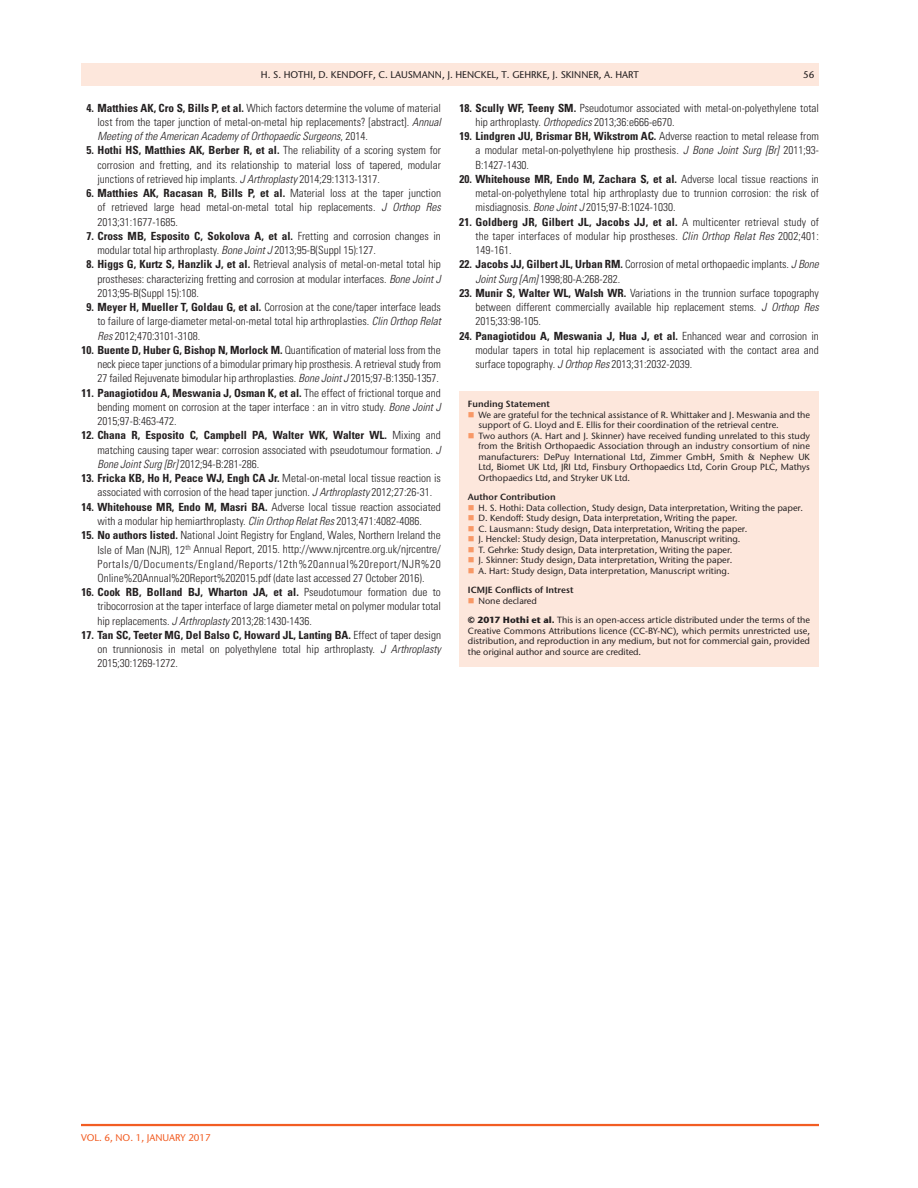
<style>
.page{position:relative;width:918px;height:1188px;background:#fff}
.page>*{position:absolute;margin:0;border:0;box-sizing:border-box;transform-origin:0 0}
.t1{font:300 condensed 11.25px/14.2px "Univers LT Std";color:#231f20;text-align:justify}
.t2{font:500 9.75px "Stone Sans ITC Pro";color:#231f20}
.t3{font:500 9.75px "Stone Sans ITC Pro";color:#f25d23}
.t4{font:500 9px/10.5px "Stone Sans ITC Pro";color:#231f20}
.t5{font:600 9px "Stone Sans ITC Pro";color:#231f20}
.s1{font-weight:700}
.s2{font-style:italic}
</style>
<div class="page">
<div style="left:81px;top:63px;width:738px;height:23px;background:#fde7dc"></div>
<hr style="left:81px;top:1124px;width:738px;height:2px;background:#f25d23">
<div style="left:459px;top:391px;width:360px;height:276px;background:#fde7dc"></div>
<p class="t2" style="left:261px;top:68px;width:380px">H. S. Hoth i, D. Kendoff, C. Lausmann, J. Henckel, T. Geh rke, J. Skinner, A. Hart</p>
<p class="t2" style="left:803px;top:68px;width:13px">56</p>
<p class="t1" style="left:97px;top:101px;width:345px;text-indent:-11px"><span class="s1">4. Matthies AK, Cro S, Bills P, et al.</span> Which factors determine the volume of material lost from the taper junction of metal-on-metal hip replacements? [abstract]. <span class="s2">Annual Meeting of the American Academy of Orthopaedic Surgeons</span>, 2014.</p>
<p class="t1" style="left:97px;top:143px;width:345px;text-indent:-11px"><span class="s1">5. Hothi HS, Matthies AK, Berber R, et al.</span> The reliability of a scoring system for corrosion and fretting, and its relationship to material loss of tapered, modular junctions of retrieved hip implants. <span class="s2">J Arthroplasty</span> 2014;29:1313-1317.</p>
<p class="t1" style="left:97px;top:186px;width:345px;text-indent:-11px"><span class="s1">6. Matthies AK, Racasan R, Bills P, et al.</span> Material loss at the taper junction of retrieved large head metal-on-metal total hip replacements. <span class="s2">J Orthop Res </span>2013;31:1677-1685.</p>
<p class="t1" style="left:97px;top:229px;width:345px;text-indent:-11px"><span class="s1">7. Cross MB, Esposito C, Sokolova A, et al.</span> Fretting and corrosion changes in modular total hip arthroplasty. <span class="s2">Bone Joint J</span> 2013;95-B(Suppl 15):127.</p>
<p class="t1" style="left:97px;top:257px;width:345px;text-indent:-11px"><span class="s1">8. Higgs G, Kurtz S, Hanzlik J, et al.</span> Retrieval analysis of metal-on-metal total hip prostheses: characterizing fretting and corrosion at modular interfaces. <span class="s2">Bone Joint J </span>2013;95-B(Suppl 15):108.</p>
<p class="t1" style="left:97px;top:300px;width:345px;text-indent:-11px"><span class="s1">9. Meyer H, Mueller T, Goldau G, et al.</span> Corrosion at the cone/taper interface leads to failure of large-diameter metal-on-metal total hip arthroplasties. <span class="s2">Clin Orthop Relat Res</span> 2012;470:3101-3108.</p>
<p class="t1" style="left:97px;top:343px;width:345px;text-indent:-16px"><span class="s1">10. Buente D, Huber G, Bishop N, Morlock M.</span> Quantification of material loss from the neck piece taper junctions of a bimodular primary hip prosthesis. A retrieval study from 27 failed Rejuvenate bimodular hip arthroplasties. <span class="s2">Bone Joint J</span> 2015;97-B:1350-1357.</p>
<p class="t1" style="left:97px;top:386px;width:345px;text-indent:-16px"><span class="s1">11. Panagiotidou A, Meswania J, Osman K, et al.</span> The effect of frictional torque and bending moment on corrosion at the taper interface : an in vitro study. <span class="s2">Bone Joint J </span>2015;97-B:463-472.</p>
<p class="t1" style="left:97px;top:428px;width:345px;text-indent:-16px"><span class="s1">12. Chana R, Esposito C, Campbell PA, Walter WK, Walter WL.</span> Mixing and matching causing taper wear: corrosion associated with pseudotumour formation. <span class="s2">J Bone Joint Surg [Br]</span> 2012;94-B:281-286.</p>
<p class="t1" style="left:97px;top:471px;width:345px;text-indent:-16px"><span class="s1">13. Fricka KB, Ho H, Peace WJ, Engh CA Jr.</span> Metal-on-metal local tissue reaction is associated with corrosion of the head taper junction. <span class="s2">J Arthroplasty</span> 2012;27:26-31.</p>
<p class="t1" style="left:81px;top:500px;width:361px;text-align:center"><span class="s1">14. Whitehouse MR, Endo M, Masri BA.</span> Adverse local tissue reaction associated with a modular hip hemiarthroplasty. <span class="s2">Clin Orthop Relat Res</span> 2013;471:4082-4086.</p>
<p class="t1" style="left:97px;top:528px;width:345px;text-indent:-16px"><span class="s1">15. No authors listed.</span> National Joint Registry for England, Wales, Northern Ireland the Isle of Man (NJR), 12<sup>th</sup> Annual Report, 2015. http://www.njrcentre.org.uk/njrcentre/ Portals/0/Documents/England/Reports/12th%20annual%20report/NJR%20<br>Online%20Annual%20Report%202015.pdf (date last accessed 27 October 2016).</p>
<p class="t1" style="left:97px;top:585px;width:345px;text-indent:-16px"><span class="s1">16. Cook RB, Bolland BJ, Wharton JA, et al.</span> Pseudotumour formation due to tribocorrosion at the taper interface of large diameter metal on polymer modular total hip replacements. <span class="s2">J Arthroplasty</span> 2013;28:1430-1436.</p>
<p class="t1" style="left:97px;top:628px;width:345px;text-indent:-16px"><span class="s1">17. Tan SC, Teeter MG, Del Balso C, Howard JL, Lanting BA.</span> Effect of taper design on trunnionosis in metal on polyethylene total hip arthroplasty. <span class="s2">J Arthroplasty </span>2015;30:1269-1272.</p>
<p class="t1" style="left:475px;top:101px;width:345px;text-indent:-16px"><span class="s1">18. Scully WF, Teeny SM.</span> Pseudotumor associated with metal-on-polyethylene total hip arthroplasty. <span class="s2">Orthopedics</span> 2013;36:e666-e670.</p>
<p class="t1" style="left:475px;top:129px;width:345px;text-indent:-16px"><span class="s1">19. Lindgren JU, Brismar BH, Wikstrom AC.</span> Adverse reaction to metal release from a modular metal-on-polyethylene hip prosthesis. <span class="s2">J Bone Joint Surg [Br]</span> 2011;93- B:1427-1430.</p>
<p class="t1" style="left:475px;top:172px;width:345px;text-indent:-16px"><span class="s1">20. Whitehouse MR, Endo M, Zachara S, et al.</span> Adverse local tissue reactions in metal-on-polyethylene total hip arthroplasty due to trunnion corrosion: the risk of misdiagnosis. <span class="s2">Bone Joint J</span> 2015;97-B:1024-1030.</p>
<p class="t1" style="left:475px;top:215px;width:345px;text-indent:-16px"><span class="s1">21. Goldberg JR, Gilbert JL, Jacobs JJ, et al.</span> A multicenter retrieval study of the taper interfaces of modular hip prostheses. <span class="s2">Clin Orthop Relat Res</span> 2002;401:<br>149-161.</p>
<p class="t1" style="left:475px;top:257px;width:345px;text-indent:-16px"><span class="s1">22. Jacobs JJ, Gilbert JL, Urban RM.</span> Corrosion of metal orthopaedic implants. <span class="s2">J Bone<br>Joint Surg [Am]</span> 1998;80-A:268-282.</p>
<p class="t1" style="left:475px;top:286px;width:345px;text-indent:-16px"><span class="s1">23. Munir S, Walter WL, Walsh WR.</span> Variations in the trunnion surface topography between different commercially available hip replacement stems. <span class="s2">J Orthop Res </span>2015;33:98-105.</p>
<p class="t1" style="left:475px;top:329px;width:345px;text-indent:-16px"><span class="s1">24. Panagiotidou A, Meswania J, Hua J, et al.</span> Enhanced wear and corrosion in modular tapers in total hip replacement is associated with the contact area and surface topography. <span class="s2">J Orthop Res</span> 2013;31:2032-2039.</p>
<p class="t5" style="left:468px;top:398px;width:84px">Funding Statement</p>
<p class="t4" style="left:479px;top:409px;width:333px">We are grateful for the technical assistance of R. Whittaker and J. Meswania and the support of G. Lloyd and E. Ellis for their coordination of the retrieval centre.<br>Two authors (A. Hart and J. Skinner) have received funding unrelated to this study from the British Orthopaedic Association through an industry consortium of nine manufacturers: DePuy International Ltd, Zimmer GmbH, Smith &amp; Nephew UK Ltd, Biomet UK Ltd, JRI Ltd, Finsbury Orthopaedics Ltd, Corin Group PLC, Mathys Orthopaedics Ltd, and Stryker UK Ltd.</p>
<p class="t5" style="left:468px;top:491px;width:89px">Author Contribution</p>
<p class="t4" style="left:479px;top:502px;width:326px">H. S. Hothi: Data collection, Study design, Data interpretation, Writing the paper.<br>D. Kendoff: Study design, Data interpretation, Writing the paper.<br>C. Lausmann: Study design, Data interpretation, Writing the paper.<br>J. Henckel: Study design, Data interpretation, Manuscript writing.<br>T. Gehrke: Study design, Data interpretation, Writing the paper.<br>J. Skinner: Study design, Data interpretation, Writing the paper.<br>A. Hart: Study design, Data interpretation, Manuscript writing.</p>
<p class="t5" style="left:468px;top:584px;width:107px">ICMJE Conflicts of Intrest</p>
<p class="t4" style="left:468px;top:591px;width:344px;line-height:19.5px;text-indent:11px">None declared<br><span class="s1">© 2017 Hothi et al.</span> This is an open-access article distributed under the terms of the</p>
<p class="t4" style="left:468px;top:625px;width:344px;text-align:justify">Creative Commons Attributions licence (CC-BY-NC), which permits unrestricted use, distribution, and reproduction in any medium, but not for commercial gain, provided the original author and source are credited.</p>
<p class="t3" style="left:81px;top:1132px;width:131px">vol. 6, No. 1, Jan uary 2017</p>
</div>
